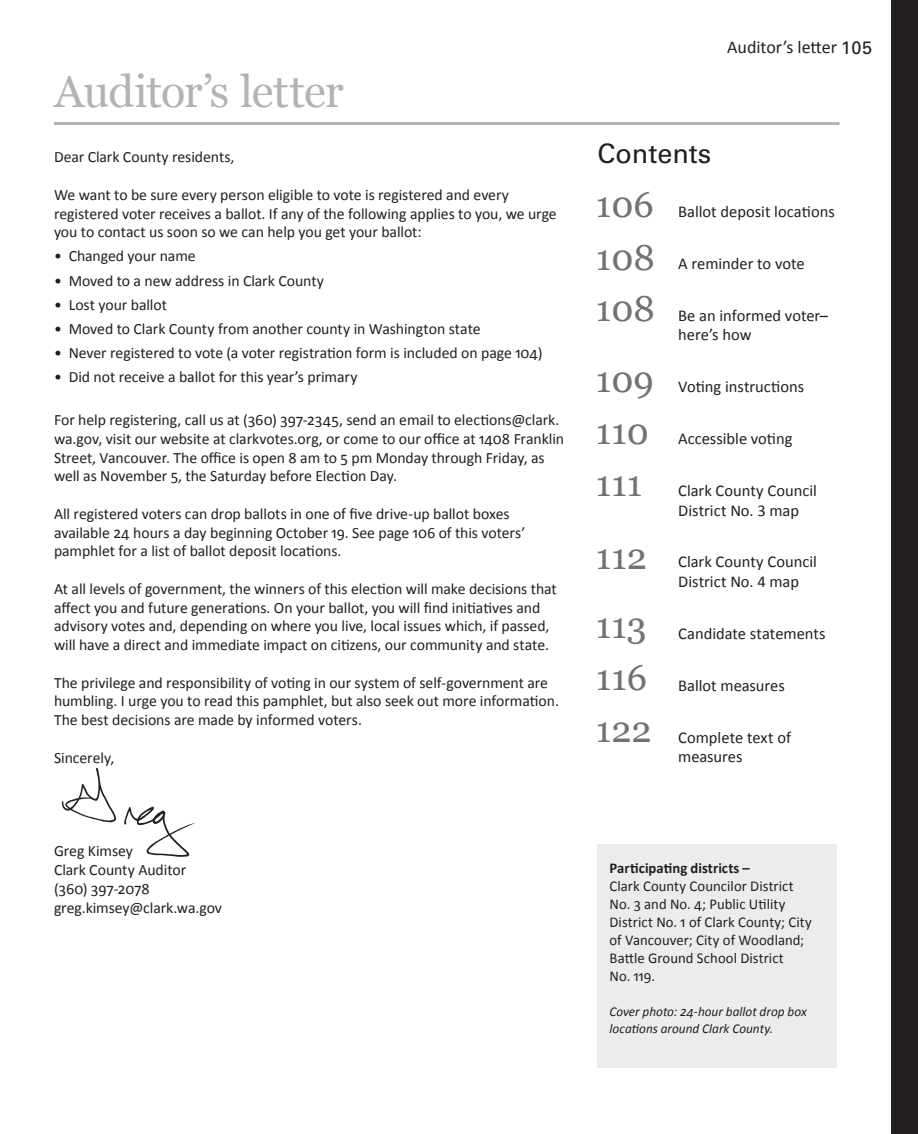
<style>
.page{position:relative;width:918px;height:1134px;background:#fff}
.page>*{position:absolute;margin:0;border:0;box-sizing:border-box;transform-origin:0 0}
.t1{font:45px "Georgia";letter-spacing:-.02em;color:#b2b3b7}
.t2{font:36px/52.1px "Georgia";color:#717275}
.t3{font:27px "Univers LT Std";color:#231f20}
.t4{font:18px "Calibri";color:#231f20}
.t5{font:16.5px/19.5px "Calibri";color:#231f20}
.t6{font:15.75px/18.8px "Calibri";letter-spacing:-.005em;color:#231f20}
.t7{font:15px/18px "Calibri";letter-spacing:.005em;color:#231f20}
.t8{font:700 15px "Calibri";color:#231f20}
.t9{font:italic 13.5px/17.2px "Calibri";color:#231f20}
.s1{font-family:"Univers"}
</style>
<div class="page">
<div style="left:891px;top:0;width:27px;height:1134px;background:#231f20"></div>
<div style="left:597px;top:845px;width:240px;height:223px;background:#ececee"></div>
<img style="left:61px;top:767px;width:134px;height:90px">
<hr style="left:54px;top:122px;width:786px;height:3px;background:#b2b3b7">
<h1 class="t1" style="left:54px;top:58px;width:291px">Auditor’s letter</h1>
<p class="t6" style="left:54px;top:148px;width:182px">Dear Clark County residents,</p>
<p class="t6" style="left:54px;top:185px;width:504px">We want to be sure every person eligible to vote is registered and every registered voter receives a ballot. If any of the following applies to you, we urge you to contact us soon so we can help you get your ballot:</p>
<p class="t6" style="left:54px;top:247px;width:143px">• Changed your name</p>
<p class="t6" style="left:54px;top:271px;width:272px">• Moved to a new address in Clark County</p>
<p class="t6" style="left:54px;top:295px;width:114px">• Lost your ballot</p>
<p class="t6" style="left:54px;top:319px;width:428px">• Moved to Clark County from another county in Washington state</p>
<p class="t6" style="left:54px;top:344px;width:490px">• Never registered to vote (a voter registration form is included on page 104)</p>
<p class="t6" style="left:54px;top:368px;width:305px">• Did not receive a ballot for this year’s primary</p>
<p class="t6" style="left:54px;top:411px;width:512px">For help registering, call us at (360) 397-2345, send an email to elections@clark. wa.gov, visit our website at clarkvotes.org, or come to our office at 1408 Franklin Street, Vancouver. The office is open 8 am to 5 pm Monday through Friday, as well as November 5, the Saturday before Election Day.</p>
<p class="t6" style="left:54px;top:504px;width:473px">All registered voters can drop ballots in one of five drive-up ballot boxes available 24 hours a day beginning October 19. See page 106 of this voters’ pamphlet for a list of ballot deposit locations.</p>
<p class="t6" style="left:54px;top:579px;width:504px">At all levels of government, the winners of this election will make decisions that affect you and future generations. On your ballot, you will find initiatives and advisory votes and, depending on where you live, local issues which, if passed, will have a direct and immediate impact on citizens, our community and state.</p>
<p class="t6" style="left:54px;top:673px;width:507px">The privilege and responsibility of voting in our system of self-government are humbling. I urge you to read this pamphlet, but also seek out more information.<br>The best decisions are made by informed voters.</p>
<p class="t6" style="left:54px;top:748px;width:62px">Sincerely,</p>
<p class="t6" style="left:54px;top:842px;width:170px">Greg Kimsey<br>Clark County Auditor (360) 397-2078 greg.kimsey@clark.wa.gov</p>
<p class="t4" style="left:727px;top:36px;width:146px">Auditor’s letter <span class="s1">105</span></p>
<h3 class="t3" style="left:597px;top:138px;width:115px">Contents</h3>
<h2 class="t2" style="left:596px;top:177px;width:61px;text-align:justify">106<br>108<br>108</h2>
<p class="t5" style="left:678px;top:202px;width:158px">Ballot deposit locations</p>
<p class="t5" style="left:678px;top:254px;width:128px">A reminder to vote</p>
<p class="t5" style="left:678px;top:306px;width:151px">Be an informed voter– here’s how</p>
<h2 class="t2" style="left:596px;top:352px;width:59px">109<br>110<br>111</h2>
<h2 class="t2" style="left:596px;top:520px;width:53px;line-height:69.6px">112<br>113</h2>
<h2 class="t2" style="left:596px;top:650px;width:57px">116<br>122</h2>
<p class="t5" style="left:678px;top:377px;width:128px">Voting instructions</p>
<p class="t5" style="left:678px;top:429px;width:116px">Accessible voting</p>
<p class="t5" style="left:678px;top:481px;width:140px">Clark County Council<br>District No. 3 map</p>
<p class="t5" style="left:678px;top:552px;width:140px">Clark County Council<br>District No. 4 map</p>
<p class="t5" style="left:678px;top:624px;width:149px">Candidate statements</p>
<p class="t5" style="left:678px;top:676px;width:108px">Ballot measures</p>
<p class="t5" style="left:678px;top:727px;width:114px">Complete text of measures</p>
<p class="t8" style="left:610px;top:859px;width:142px">Participating districts –</p>
<p class="t7" style="left:610px;top:877px;width:204px">Clark County Councilor District<br>No. 3 and No. 4; Public Utility<br>District No. 1 of Clark County; City of Vancouver; City of Woodland;<br>Battle Ground School District<br>No. 119.</p>
<p class="t9" style="left:610px;top:1002px;width:199px">Cover photo: 24-hour ballot drop box locations around Clark County.</p>
</div>
